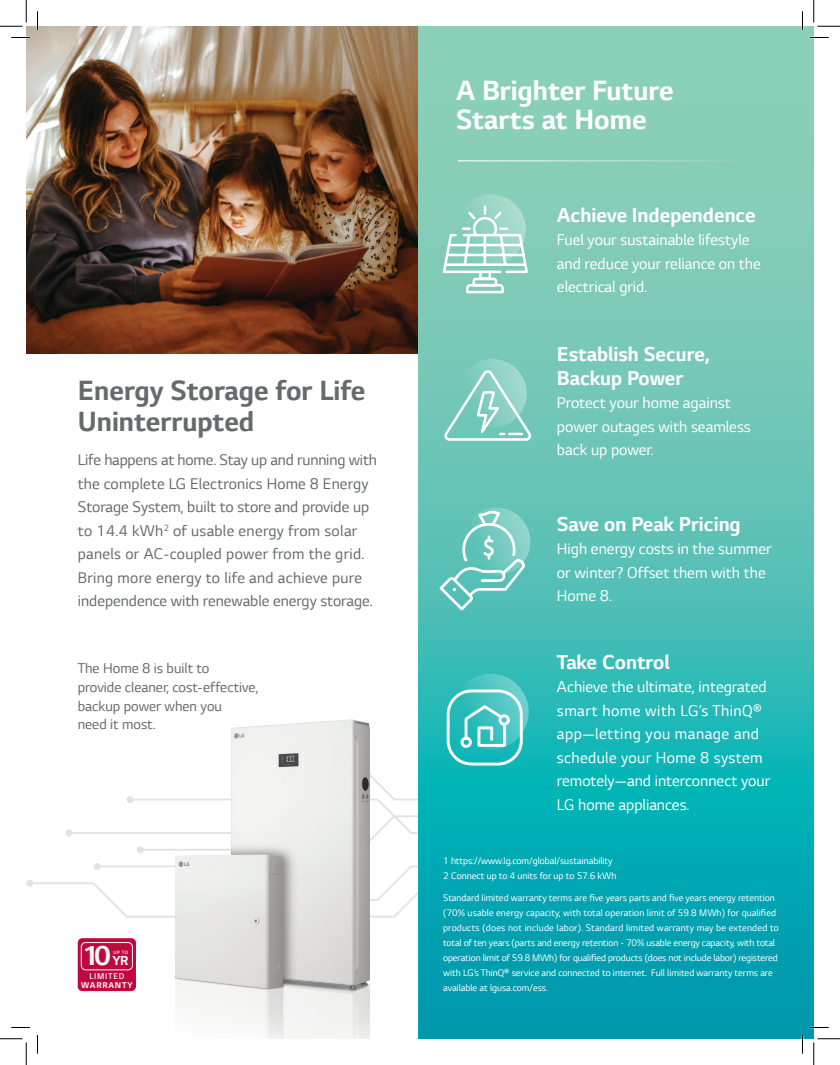
<style>
.page{position:relative;width:840px;height:1065px;background:#fff}
.page>*{position:absolute;margin:0;border:0;box-sizing:border-box;transform-origin:0 0}
.t1{font:700 29.38px/30.5px "LG Smart";color:#656b6d}
.t2{font:700 29.38px/29.2px "LG Smart";color:#fff}
.t3{font:700 28.75px "LG Smart";color:#fff}
.t4{font:700 21.25px/23.5px "LG Smart";color:#fff}
.t5{font:16.5px/23.5px "LG Smart";color:#fff}
.t6{font:16.25px/23.5px "LG Smart";color:#656b6d}
.t7{font:15px/18.8px "LG Smart";color:#656b6d}
.t8{font:700 13.75px "LG Smart";color:#fff}
.t9{font:10px/15px "LG Smart";color:#fff}
.t10{font:700 8.75px "LG Smart";letter-spacing:.09em;color:#fff}
.t11{font:300 8.75px "LG Smart";letter-spacing:.09em;color:#fff}
.t12{font:300 5px "LG Smart";color:#fff}
</style>
<div class="page">
<img style="left:26px;top:26px;width:393px;height:327px">
<svg style="left:26px;top:863px;width:102px;height:55px"></svg>
<div style="left:419px;top:26px;width:395px;height:1013px;background:#88ceb7"></div>
<svg style="left:419px;top:293px;width:395px;height:746px;background:#37b6b4"></svg>
<img style="left:128px;top:853px;width:291px;height:186px">
<div style="left:78px;top:938px;width:58px;height:53px;background:#c0073e;border-radius:5px"></div>
<div style="left:81px;top:942px;width:52px;height:28px;border:1px solid #fff;border-radius:4px"></div>
<svg style="left:456px;top:194px;width:70px;height:71px"></svg>
<svg style="left:441px;top:204px;width:89px;height:91px"></svg>
<svg style="left:458px;top:359px;width:69px;height:69px"></svg>
<svg style="left:443px;top:367px;width:91px;height:78px"></svg>
<svg style="left:437px;top:507px;width:92px;height:106px;background:#74cac2"></svg>
<svg style="left:453px;top:674px;width:76px;height:76px"></svg>
<svg style="left:65px;top:688px;width:497px;height:165px"></svg>
<hr style="left:458px;top:160px;width:296px;height:1px;background:#f4f6f6">
<svg style="left:11px;top:37px;width:19px;height:1px"></svg>
<svg style="left:810px;top:37px;width:19px;height:1px"></svg>
<svg style="left:11px;top:1027px;width:19px;height:1px"></svg>
<svg style="left:810px;top:1027px;width:19px;height:1px"></svg>
<svg style="left:37px;top:11px;width:1px;height:19px"></svg>
<svg style="left:37px;top:1035px;width:1px;height:19px"></svg>
<svg style="left:802px;top:11px;width:1px;height:19px"></svg>
<svg style="left:802px;top:1035px;width:1px;height:19px"></svg>
<svg style="left:0;top:0;width:27px;height:27px"></svg>
<svg style="left:0;top:1039px;width:27px;height:26px"></svg>
<svg style="left:814px;top:0;width:26px;height:27px"></svg>
<svg style="left:814px;top:1039px;width:26px;height:26px"></svg>
<p class="t1" style="left:78px;top:376px;width:289px">Energy Storage for Life<br>Uninterrupted</p>
<p class="t6" style="left:78px;top:448px;width:301px">Life happens at home. Stay up and running with the complete LG Electronics Home 8 Energy Storage System, built to store and provide up to 14.4 kWh<sup>2</sup> of usable energy from solar panels or AC-coupled power from the grid.<br>Bring more energy to life and achieve pure independence with renewable energy storage.</p>
<p class="t7" style="left:78px;top:659px;width:182px">The Home 8 is built to<br>provide cleaner, cost-effective, backup power when you<br>need it most.</p>
<p class="t3" style="left:83px;top:939px;width:30px">10</p>
<p class="t8" style="left:112px;top:953px;width:18px">YR</p>
<p class="t12" style="left:113px;top:950px;width:16px">UP TO</p>
<p class="t11" style="left:89px;top:971px;width:37px">LIMITED</p>
<p class="t10" style="left:81px;top:980px;width:53px">WARRANTY</p>
<p class="t2" style="left:456px;top:76px;width:219px">A Brighter Future<br>Starts at Home</p>
<p class="t4" style="left:557px;top:203px;width:200px">Achieve Independence</p>
<p class="t5" style="left:557px;top:228px;width:205px">Fuel your sustainable lifestyle and reduce your reliance on the electrical grid.</p>
<p class="t4" style="left:557px;top:343px;width:155px">Establish Secure,<br>Backup Power</p>
<p class="t5" style="left:557px;top:391px;width:195px">Protect your home against power outages with seamless back up power.</p>
<p class="t4" style="left:557px;top:512px;width:185px">Save on Peak Pricing</p>
<p class="t5" style="left:557px;top:537px;width:216px">High energy costs in the summer or winter? Offset them with the<br>Home 8.</p>
<p class="t4" style="left:557px;top:650px;width:114px">Take Control</p>
<p class="t5" style="left:557px;top:675px;width:215px">Achieve the ultimate, integrated smart home with LG’s ThinQ® app—letting you manage and schedule your Home 8 system remotely—and interconnect your<br>LG home appliances.</p>
<p class="t9" style="left:443px;top:853px;width:171px">1 https://www.lg.com/global/sustainability</p>
<p class="t9" style="left:443px;top:868px;width:175px">2 Connect up to 4 units for up to 57.6 kWh</p>
<p class="t9" style="left:443px;top:890px;width:337px">Standard limited warranty terms are five years parts and five years energy retention (70% usable energy capacity, with total operation limit of 59.8 MWh) for qualified products (does not include labor). Standard limited warranty may be extended to total of ten years (parts and energy retention - 70% usable energy capacity, with total operation limit of 59.8 MWh) for qualified products (does not include labor) registered with LG’s ThinQ® service and connected to internet. Full limited warranty terms are available at lgusa.com/ess.</p>
</div>
